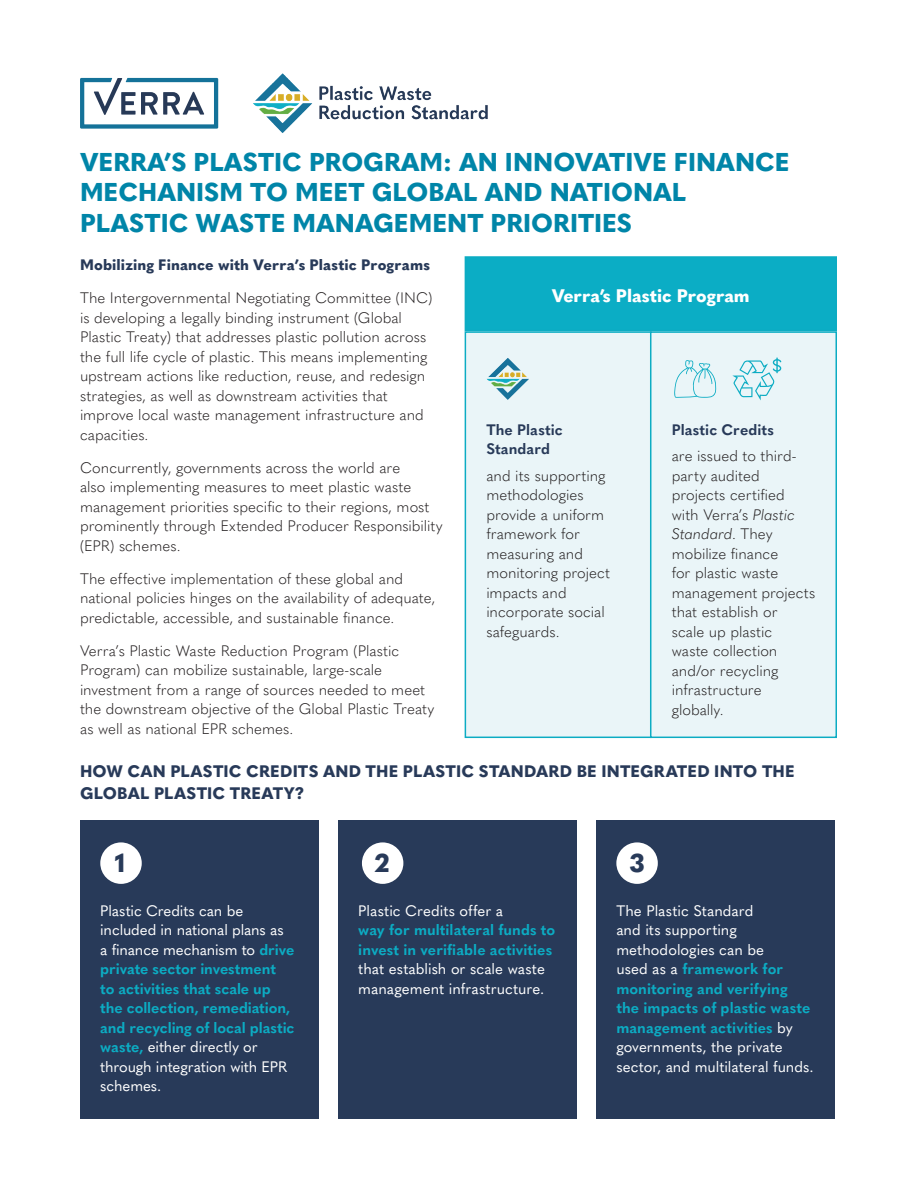
<style>
.page{position:relative;width:918px;height:1188px;background:#fff}
.page>*{position:absolute;margin:0;border:0;box-sizing:border-box;transform-origin:0 0}
.t1{font:800 25.5px/30.6px "Quasimoda";color:#0085a8}
.t2{font:800 25.5px "Quasimoda";color:#283a59}
.t3{font:800 18px "Quasimoda";color:#fff}
.t4{font:800 16.5px/22.5px "Quasimoda";letter-spacing:.015em;color:#283a59}
.t5{font:300 15px/19.5px "Quasimoda";color:#231f20}
.t6{font:15px/19.5px "Quasimoda";color:#fff}
.t7{font:700 15px/19.5px "Quasimoda";letter-spacing:.005em;color:#0cacc3}
.t8{font:800 15px "Quasimoda";letter-spacing:.005em;color:#283a59}
.t9{font:700 15px/19.5px "Quasimoda";letter-spacing:.005em;color:#283a59}
.s1{font-style:italic}
.s2{font-weight:700;color:#0cacc3}
</style>
<div class="page">
<div style="left:465px;top:257px;width:371px;height:74px;background:#0badc5"></div>
<div style="left:465px;top:256px;width:372px;height:75px;border:2px solid #0cacc3"></div>
<div style="left:465px;top:332px;width:186px;height:405px;background:#eaf5f8"></div>
<div style="left:465px;top:331px;width:187px;height:407px;border:2px solid #0cacc3"></div>
<img style="left:487px;top:358px;width:42px;height:42px">
<div style="left:651px;top:332px;width:185px;height:405px;background:#eaf5f8"></div>
<div style="left:650px;top:331px;width:187px;height:407px;border:2px solid #0cacc3"></div>
<svg style="left:674px;top:360px;width:42px;height:38px"></svg>
<svg style="left:732px;top:357px;width:49px;height:43px"></svg>
<div style="left:80px;top:820px;width:238px;height:299px;background:#283a59"></div>
<div style="left:338px;top:820px;width:238px;height:299px;background:#283a59"></div>
<div style="left:596px;top:820px;width:238px;height:299px;background:#283a59"></div>
<div style="left:100px;top:842px;width:42px;height:42px;background:#fff;border-radius:50%"></div>
<div style="left:362px;top:842px;width:41px;height:42px;background:#fff;border-radius:50%"></div>
<div style="left:616px;top:842px;width:42px;height:42px;background:#fff;border-radius:50%"></div>
<svg style="left:80px;top:78px;width:138px;height:51px"></svg>
<img style="left:253px;top:73px;width:235px;height:60px">
<h1 class="t1" style="left:80px;top:144px;width:711px">VERRA’S PLASTIC PROGRAM: AN INNOVATIVE FINANCE<br>MECHANISM TO MEET GLOBAL AND NATIONAL<br>PLASTIC WASTE MANAGEMENT PRIORITIES</h1>
<p class="t8" style="left:80px;top:253px;width:351px">Mobilizing Finance with Verra’s Plastic Programs</p>
<p class="t5" style="left:80px;top:287px;width:354px">The Intergovernmental Negotiating Committee (INC) is developing a legally binding instrument (Global Plastic Treaty) that addresses plastic pollution across the full life cycle of plastic. This means implementing upstream actions like reduction, reuse, and redesign strategies, as well as downstream activities that improve local waste management infrastructure and capacities.</p>
<p class="t5" style="left:80px;top:457px;width:364px">Concurrently, governments across the world are<br>also implementing measures to meet plastic waste management priorities specific to their regions, most prominently through Extended Producer Responsibility (EPR) schemes.</p>
<p class="t5" style="left:80px;top:568px;width:357px">The effective implementation of these global and national policies hinges on the availability of adequate, predictable, accessible, and sustainable finance.</p>
<p class="t5" style="left:80px;top:640px;width:356px">Verra’s Plastic Waste Reduction Program (Plastic Program) can mobilize sustainable, large-scale investment from a range of sources needed to meet the downstream objective of the Global Plastic Treaty as well as national EPR schemes.</p>
<p class="t3" style="left:552px;top:282px;width:199px">Verra’s Plastic Program</p>
<p class="t9" style="left:486px;top:419px;width:78px">The Plastic<br>Standard</p>
<p class="t5" style="left:486px;top:465px;width:125px">and its supporting methodologies provide a uniform framework for measuring and monitoring project impacts and incorporate social safeguards.</p>
<p class="t9" style="left:672px;top:419px;width:104px">Plastic Credits</p>
<p class="t5" style="left:672px;top:445px;width:145px">are issued to third&shy;party audited projects certified with Verra’s <span class="s1">Plastic<br>Standard</span>. They mobilize finance<br>for plastic waste management projects that establish or<br>scale up plastic<br>waste collection and/or recycling infrastructure globally.</p>
<p class="t4" style="left:80px;top:759px;width:716px">HOW CAN PLASTIC CREDITS AND THE PLASTIC STANDARD BE INTEGRATED INTO THE<br>GLOBAL PLASTIC TREATY?</p>
<h1 class="t2" style="left:115px;top:843px;width:12px">1</h1>
<h1 class="t2" style="left:375px;top:843px;width:16px">2</h1>
<h1 class="t2" style="left:629px;top:843px;width:17px">3</h1>
<p class="t6" style="left:100px;top:900px;width:196px">Plastic Credits can be included in national plans as a finance mechanism to <span class="s2">drive private sector investment<br>to activities that scale up the collection, remediation, and recycling of local plastic waste,</span> either directly or through integration with EPR schemes.</p>
<p class="t6" style="left:358px;top:900px;width:146px">Plastic Credits offer a</p>
<p class="t7" style="left:358px;top:919px;width:199px">way for multilateral funds to invest in verifiable activities</p>
<p class="t6" style="left:358px;top:958px;width:188px">that establish or scale waste management infrastructure.</p>
<p class="t6" style="left:616px;top:900px;width:199px">The Plastic Standard<br>and its supporting methodologies can be<br>used as a <span class="s2">framework for monitoring and verifying the impacts of plastic waste management activities</span> by governments, the private sector, and multilateral funds.</p>
</div>
